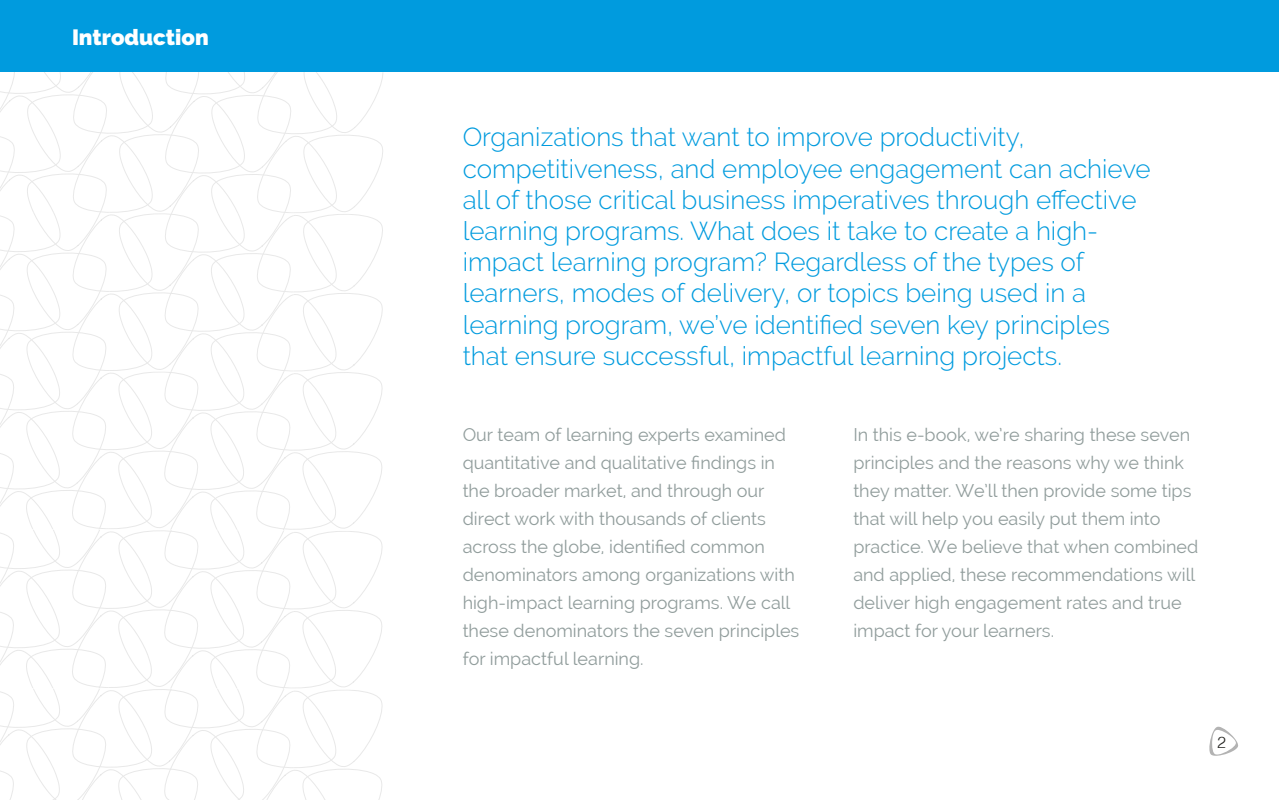
<style>
.page{position:relative;width:1280px;height:800px;background:#fff}
.page>*{position:absolute;margin:0;border:0;box-sizing:border-box;transform-origin:0 0}
.t1{font:300 26px/31.2px "Raleway";color:#009bde}
.t2{font:900 22px "Raleway";color:#fff}
.t3{font:18px/28px "Raleway";color:#919d9c}
.t4{font:300 16px "Helvetica";color:#22221f}
</style>
<div class="page">
<svg style="left:1209px;top:727px;width:29px;height:29px"></svg>
<div style="left:0;top:0;width:1280px;height:72px;background:#009bde"></div>
<svg style="left:0;top:72px;width:383px;height:728px"></svg>
<p class="t2" style="left:72px;top:25px;width:138px">Introduction</p>
<p class="t1" style="left:463px;top:122px;width:690px">Organizations that want to improve productivity, competitiveness, and employee engagement can achieve all of those critical business imperatives through effective learning programs. What does it take to create a high&shy;impact learning program? Regardless of the types of learners, modes of delivery, or topics being used in a learning program, we’ve identified seven key principles that ensure successful, impactful learning projects.</p>
<p class="t3" style="left:463px;top:421px;width:338px">Our team of learning experts examined quantitative and qualitative findings in the broader market, and through our direct work with thousands of clients across the globe, identified common denominators among organizations with high-impact learning programs. We call these denominators the seven principles for impactful learning.</p>
<p class="t3" style="left:853px;top:421px;width:346px">In this e-book, we’re sharing these seven principles and the reasons why we think they matter. We’ll then provide some tips that will help you easily put them into practice. We believe that when combined and applied, these recommendations will deliver high engagement rates and true impact for your learners.</p>
<p class="t4" style="left:1217px;top:728px;width:10px">2</p>
</div>
